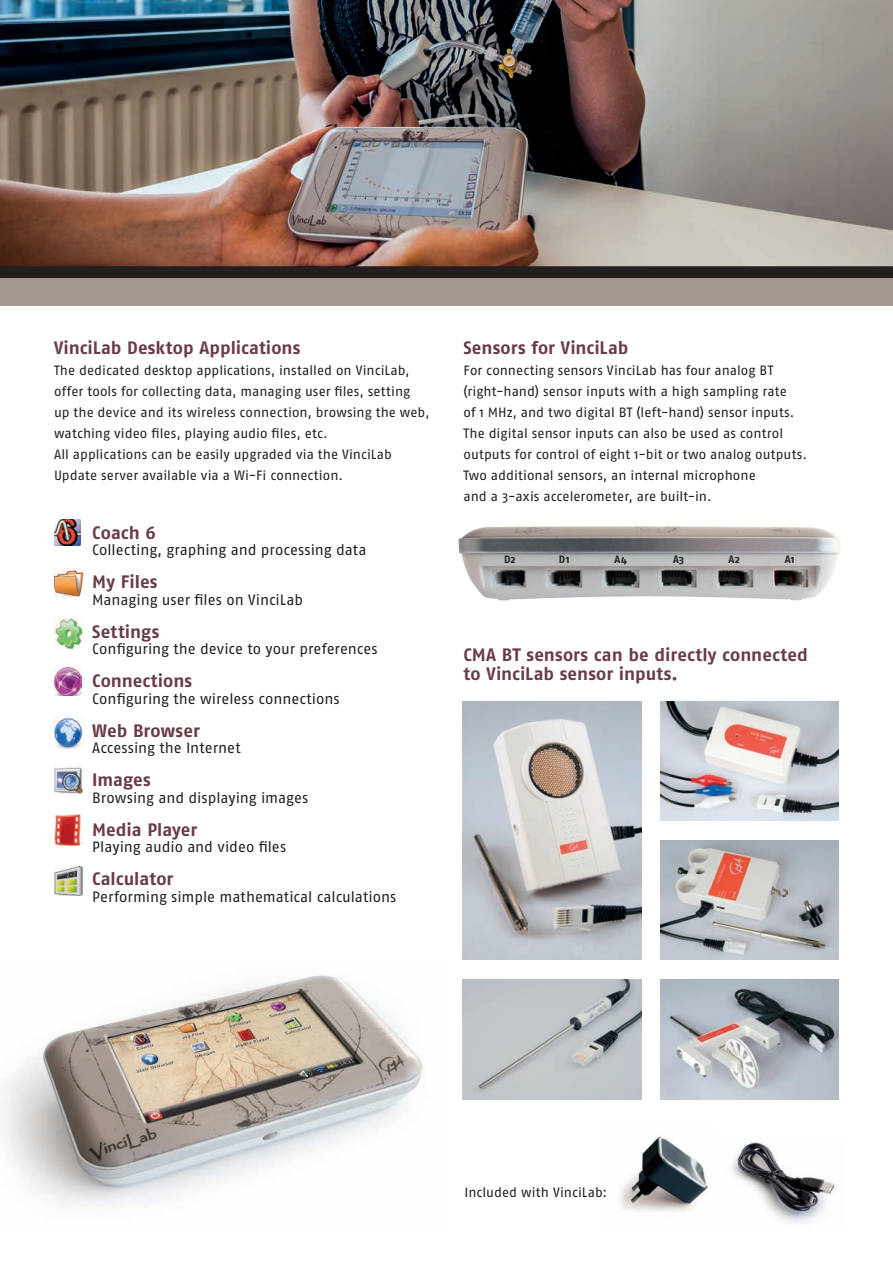
<style>
.page{position:relative;width:893px;height:1263px;background:#fff}
.page>*{position:absolute;margin:0;border:0;box-sizing:border-box;transform-origin:0 0}
.tussenkopje{font:700 18px "Fago No";color:#6a3c46}
.tussenkopje-2{font:15px "Fago No";letter-spacing:-.005em;color:#231f20}
.plat{font:13.5px/21px "Fago No";letter-spacing:.005em;color:#231f20}
._6_pnts{font:700 10.65px "Fago No";letter-spacing:.025em;color:#231f20}
</style>
<div class="page">
<img style="left:42px;top:976px;width:381px;height:216px">
<img style="left:732px;top:1142px;width:105px;height:81px">
<img style="left:620px;top:1136px;width:74px;height:76px">
<img style="left:631px;top:1137px;width:77px;height:67px">
<div style="left:0;top:210px;width:893px;height:96px;background:#a59991"></div>
<img style="left:0;top:0;width:893px;height:266px">
<div style="left:0;top:266px;width:893px;height:12px;background:#231f20"></div>
<img style="left:660px;top:841px;width:179px;height:119px">
<img style="left:660px;top:701px;width:179px;height:119px">
<img style="left:660px;top:980px;width:179px;height:119px">
<img style="left:463px;top:980px;width:178px;height:119px">
<img style="left:54px;top:519px;width:26px;height:26px">
<img style="left:54px;top:568px;width:30px;height:30px">
<img style="left:54px;top:619px;width:29px;height:29px">
<img style="left:54px;top:667px;width:28px;height:29px">
<img style="left:54px;top:718px;width:31px;height:30px">
<img style="left:54px;top:766px;width:30px;height:29px">
<img style="left:54px;top:815px;width:29px;height:30px">
<img style="left:54px;top:866px;width:28px;height:30px">
<img style="left:458px;top:526px;width:383px;height:74px">
<img style="left:463px;top:701px;width:178px;height:259px">
<p class="tussenkopje" style="left:54px;top:337px;width:248px">VinciLab Desktop Applications</p>
<p class="plat" style="left:54px;top:360px;width:377px">The dedicated desktop applications, installed on VinciLab, offer tools for collecting data, managing user files, setting<br>up the device and its wireless connection, browsing the web, watching video files, playing audio files, etc.</p>
<p class="plat" style="left:54px;top:444px;width:339px">All applications can be easily upgraded via the VinciLab<br>Update server available via a Wi-Fi connection.</p>
<p class="tussenkopje" style="left:92px;top:522px;width:65px">Coach 6</p>
<p class="tussenkopje-2" style="left:92px;top:541px;width:276px">Collecting, graphing and processing data</p>
<p class="tussenkopje" style="left:92px;top:571px;width:67px">My Files</p>
<p class="tussenkopje-2" style="left:92px;top:591px;width:212px">Managing user files on VinciLab</p>
<p class="tussenkopje" style="left:92px;top:621px;width:69px">Settings</p>
<p class="tussenkopje-2" style="left:92px;top:640px;width:287px">Configuring the device to your preferences</p>
<p class="tussenkopje" style="left:92px;top:670px;width:101px">Connections</p>
<p class="tussenkopje-2" style="left:92px;top:690px;width:249px">Configuring the wireless connections</p>
<p class="tussenkopje" style="left:92px;top:720px;width:109px">Web Browser</p>
<p class="tussenkopje-2" style="left:92px;top:739px;width:150px">Accessing the Internet</p>
<p class="tussenkopje" style="left:92px;top:769px;width:60px">Images</p>
<p class="tussenkopje-2" style="left:92px;top:789px;width:218px">Browsing and displaying images</p>
<p class="tussenkopje" style="left:92px;top:819px;width:106px">Media Player</p>
<p class="tussenkopje-2" style="left:92px;top:838px;width:195px">Playing audio and video files</p>
<p class="tussenkopje" style="left:92px;top:868px;width:83px">Calculator</p>
<p class="tussenkopje-2" style="left:92px;top:888px;width:306px">Performing simple mathematical calculations</p>
<p class="tussenkopje" style="left:463px;top:337px;width:166px">Sensors for VinciLab</p>
<p class="plat" style="left:463px;top:360px;width:311px">For connecting sensors VinciLab has four analog BT</p>
<p class="plat" style="left:463px;top:381px;width:325px">(right-hand) sensor inputs with a high sampling rate</p>
<p class="plat" style="left:463px;top:402px;width:332px">of 1 MHz, and two digital BT (left-hand) sensor inputs.</p>
<p class="plat" style="left:463px;top:423px;width:321px">The digital sensor inputs can also be used as control</p>
<p class="plat" style="left:463px;top:444px;width:345px">outputs for control of eight 1-bit or two analog outputs.</p>
<p class="plat" style="left:463px;top:465px;width:294px">Two additional sensors, an internal microphone and a 3-axis accelerometer, are built-in.</p>
<p class="_6_pnts" style="left:504px;top:553px;width:13px">D2</p>
<p class="_6_pnts" style="left:559px;top:553px;width:12px">D1</p>
<p class="_6_pnts" style="left:615px;top:553px;width:14px">A4</p>
<p class="_6_pnts" style="left:673px;top:553px;width:13px">A3</p>
<p class="_6_pnts" style="left:728px;top:553px;width:13px">A2</p>
<p class="_6_pnts" style="left:785px;top:553px;width:11px">A1</p>
<p class="tussenkopje" style="left:463px;top:644px;width:346px">CMA BT sensors can be directly connected</p>
<p class="tussenkopje" style="left:463px;top:663px;width:216px">to VinciLab sensor inputs.</p>
<p class="plat" style="left:464px;top:1182px;width:144px">Included with VinciLab:</p>
</div>
